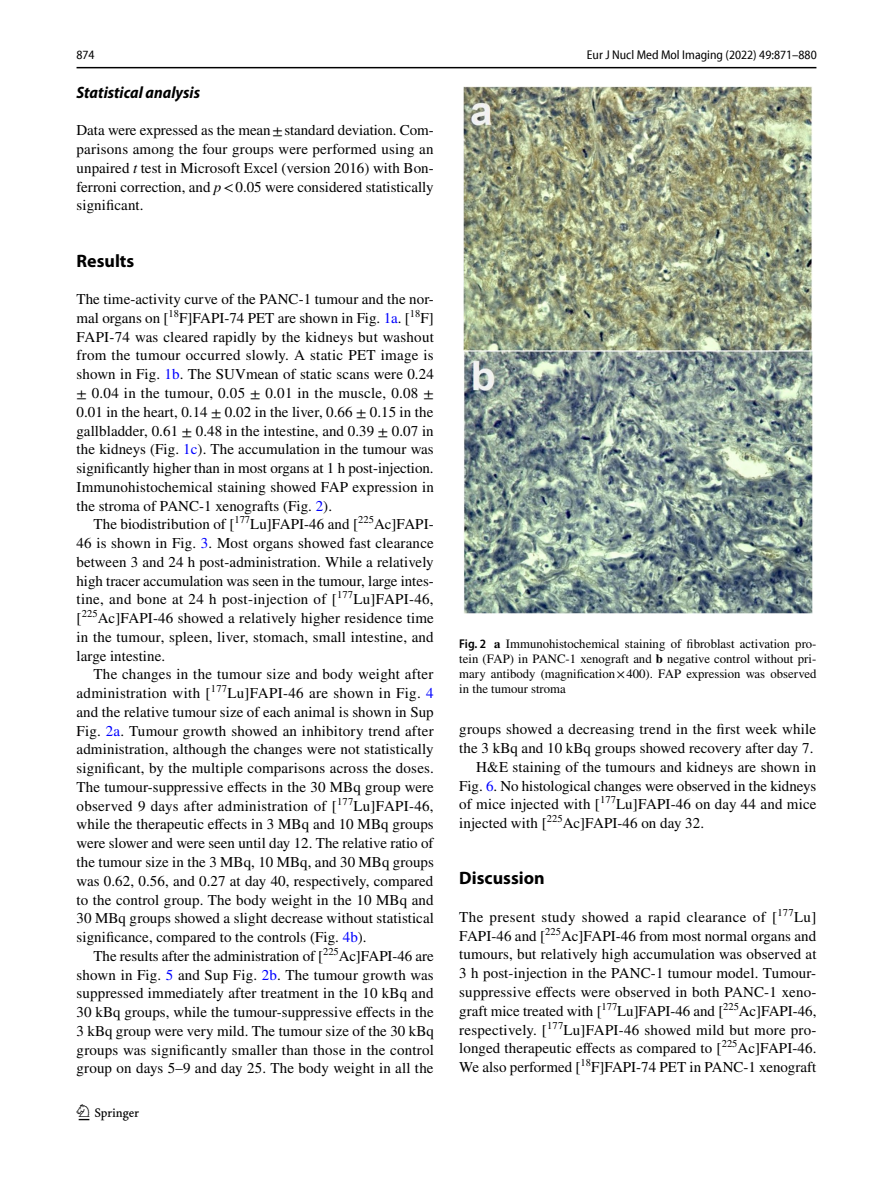
<style>
.page{position:relative;width:893px;height:1187px;background:#fff}
.page>*{position:absolute;margin:0;border:0;box-sizing:border-box;transform-origin:0 0}
.t1{font:22.5px "Springnew Regular 2";color:#000}
.t2{font:700 18px "Myriad Pro";color:#000}
.t3{font:italic 700 semi-condensed 16.5px "Myriad Pro";color:#000}
.t4{font:15px/18.8px "STIX";letter-spacing:.005em;color:#000;text-align:justify}
.t5{font:12.75px/15px "STIX";color:#000;text-align:justify}
.t6{font:semi-condensed 12.75px "Myriad Pro Unic";color:#000}
.s1{font-style:italic}
.s2{color:#00f}
.s3{font-family:"Myriad Pro";font-weight:600;font-stretch:semi-condensed}
.s4{font-weight:700}
</style>
<div class="page">
<hr style="left:77px;top:67px;width:739px;height:1px;background:#000">
<img style="left:463px;top:87px;width:349px;height:526px">
<p class="t6" style="left:77px;top:50px;width:20px">874</p>
<p class="t6" style="left:587px;top:50px;width:231px">Eur J Nucl Med Mol Imaging (2022) 49:871–880</p>
<p class="t3" style="left:77px;top:82px;width:125px">Statistical analysis</p>
<p class="t4" style="left:77px;top:122px;width:359px">Data were expressed as the mean±standard deviation. Com&shy;parisons among the four groups were performed using an unpaired <span class="s1">t</span> test in Microsoft Excel (version 2016) with Bon&shy;ferroni correction, and <span class="s1">p</span>&lt;0.05 were considered statistically significant.</p>
<p class="t2" style="left:77px;top:249px;width:59px">Results</p>
<p class="t4" style="left:77px;top:291px;width:359px">The time-activity curve of the PANC-1 tumour and the nor&shy;mal organs on [<sup>18</sup>F]FAPI-74 PET are shown in Fig. <span class="s2">1a</span>. [<sup>18</sup>F] FAPI-74 was cleared rapidly by the kidneys but washout from the tumour occurred slowly. A static PET image is shown in Fig. <span class="s2">1b</span>. The SUVmean of static scans were 0.24 ± 0.04 in the tumour, 0.05 ± 0.01 in the muscle, 0.08 ± 0.01 in the heart, 0.14 ± 0.02 in the liver, 0.66 ± 0.15 in the gallbladder, 0.61 ± 0.48 in the intestine, and 0.39 ± 0.07 in the kidneys (Fig. <span class="s2">1c</span>). The accumulation in the tumour was significantly higher than in most organs at 1 h post-injection.<br>Immunohistochemical staining showed FAP expression in the stroma of PANC-1 xenografts (Fig. <span class="s2">2</span>).</p>
<p class="t4" style="left:77px;top:516px;width:359px;text-indent:17px">The biodistribution of [<sup>177</sup>Lu]FAPI-46 and [<sup>225</sup>Ac]FAPI-46 is shown in Fig. <span class="s2">3</span>. Most organs showed fast clearance between 3 and 24 h post-administration. While a relatively high tracer accumulation was seen in the tumour, large intes&shy;tine, and bone at 24 h post-injection of [<sup>177</sup>Lu]FAPI-46, [<sup>225</sup>Ac]FAPI-46 showed a relatively higher residence time in the tumour, spleen, liver, stomach, small intestine, and large intestine.</p>
<p class="t4" style="left:77px;top:666px;width:359px;text-indent:17px">The changes in the tumour size and body weight after administration with [<sup>177</sup>Lu]FAPI-46 are shown in Fig. <span class="s2">4 </span>and the relative tumour size of each animal is shown in Sup Fig. <span class="s2">2a</span>. Tumour growth showed an inhibitory trend after administration, although the changes were not statistically significant, by the multiple comparisons across the doses.<br>The tumour-suppressive effects in the 30 MBq group were observed 9 days after administration of [<sup>177</sup>Lu]FAPI-46, while the therapeutic effects in 3 MBq and 10 MBq groups were slower and were seen until day 12. The relative ratio of the tumour size in the 3 MBq, 10 MBq, and 30 MBq groups was 0.62, 0.56, and 0.27 at day 40, respectively, compared to the control group. The body weight in the 10 MBq and 30 MBq groups showed a slight decrease without statistical significance, compared to the controls (Fig. <span class="s2">4b</span>).</p>
<p class="t4" style="left:77px;top:947px;width:359px;text-indent:17px">The results after the administration of [<sup>225</sup>Ac]FAPI-46 are shown in Fig. <span class="s2">5</span> and Sup Fig. <span class="s2">2b</span>. The tumour growth was suppressed immediately after treatment in the 10 kBq and 30 kBq groups, while the tumour-suppressive effects in the 3 kBq group were very mild. The tumour size of the 30 kBq groups was significantly smaller than those in the control group on days 5–9 and day 25. The body weight in all the</p>
<h1 class="t1" style="left:79px;top:1104px;width:62px">1 3</h1>
<p class="t5" style="left:459px;top:637px;width:359px"><span class="s3">Fig. 2</span> <span class="s4">a</span> Immunohistochemical staining of fibroblast activation pro&shy;tein (FAP) in PANC-1 xenograft and <span class="s4">b</span> negative control without pri&shy;mary antibody (magnification×400). FAP expression was observed in the tumour stroma</p>
<p class="t4" style="left:459px;top:721px;width:358px">groups showed a decreasing trend in the first week while</p>
<p class="t4" style="left:459px;top:739px;width:356px">the 3 kBq and 10 kBq groups showed recovery after day 7.</p>
<p class="t4" style="left:476px;top:758px;width:341px">H&amp;E staining of the tumours and kidneys are shown in</p>
<p class="t4" style="left:459px;top:777px;width:358px">Fig. <span class="s2">6</span>. No histological changes were observed in the kidneys</p>
<p class="t4" style="left:459px;top:796px;width:359px">of mice injected with [<sup>177</sup>Lu]FAPI-46 on day 44 and mice</p>
<p class="t4" style="left:459px;top:814px;width:246px">injected with [<sup>225</sup>Ac]FAPI-46 on day 32.</p>
<p class="t2" style="left:459px;top:866px;width:87px">Discussion</p>
<p class="t4" style="left:459px;top:908px;width:359px">The present study showed a rapid clearance of [<sup>177</sup>Lu] FAPI-46 and [<sup>225</sup>Ac]FAPI-46 from most normal organs and tumours, but relatively high accumulation was observed at 3 h post-injection in the PANC-1 tumour model. Tumour&shy;suppressive effects were observed in both PANC-1 xeno&shy;graft mice treated with [<sup>177</sup>Lu]FAPI-46 and [<sup>225</sup>Ac]FAPI-46, respectively. [<sup>177</sup>Lu]FAPI-46 showed mild but more pro&shy;longed therapeutic effects as compared to [<sup>225</sup>Ac]FAPI-46.<br>We also performed [<sup>18</sup>F]FAPI-74 PET in PANC-1 xenograft</p>
</div>
